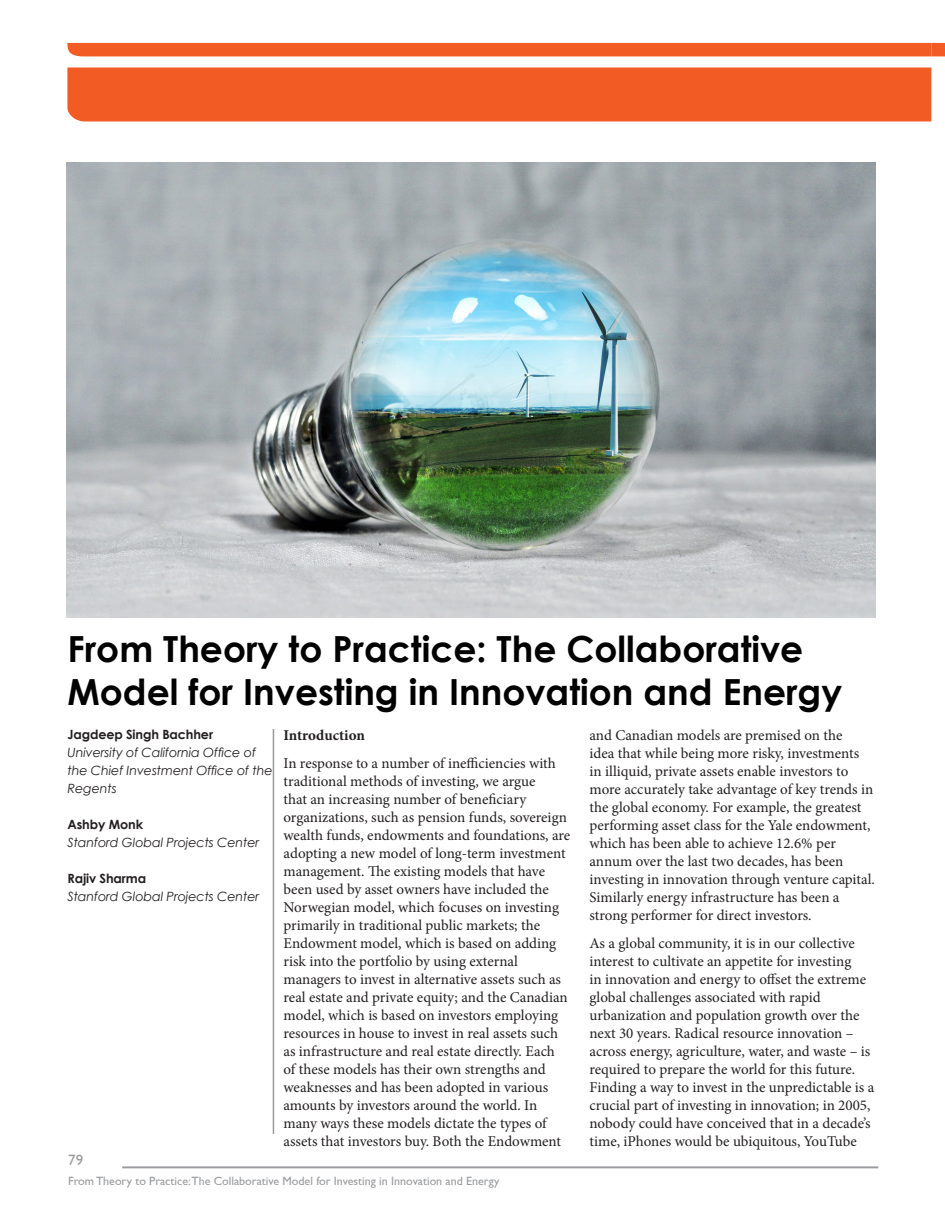
<style>
.page{position:relative;width:945px;height:1215px;background:#fff}
.page>*{position:absolute;margin:0;border:0;box-sizing:border-box;transform-origin:0 0}
.t1{font:700 36px/43.2px "Century Gothic";color:#000}
.t2{font:15px/18px "Minion Pro";color:#231f20}
.t3{font:700 15px "Minion Pro";letter-spacing:-.005em;color:#231f20}
.t4{font:15px "Gill Sans";color:#989a9d}
.t5{font:italic 12.75px/18px "Century Gothic";letter-spacing:-.01em;color:#231f20}
.t6{font:700 12.75px "Century Gothic";letter-spacing:-.01em;color:#231f20}
.t7{font:12px "Gill Sans";color:#989a9d}
</style>
<div class="page">
<div style="left:67px;top:43px;width:878px;height:13px;background:#f25b23"></div>
<div style="left:67px;top:68px;width:864px;height:54px;background:#f25b23"></div>
<hr style="left:122px;top:1166px;width:756px;height:2px;background:#989a9d">
<hr style="left:273px;top:729px;width:1px;height:405px;background:#989a9d">
<img style="left:67px;top:162px;width:808px;height:456px">
<h1 class="t1" style="left:68px;top:626px;width:776px">From Theory to Practice: The Collaborative<br>Model for Investing in Innovation and Energy</h1>
<p class="t6" style="left:68px;top:724px;width:147px">Jagdeep Singh Bachher</p>
<p class="t5" style="left:68px;top:743px;width:207px">University of California Office of the Chief Investment Office of the<br>Regents</p>
<p class="t6" style="left:68px;top:814px;width:77px">Ashby Monk</p>
<p class="t5" style="left:68px;top:833px;width:193px">Stanford Global Projects Center</p>
<p class="t6" style="left:68px;top:868px;width:80px">Rajiv Sharma</p>
<p class="t5" style="left:68px;top:887px;width:193px">Stanford Global Projects Center</p>
<p class="t2" style="left:590px;top:726px;width:287px">and Canadian models are premised on the<br>idea that while being more risky, investments in illiquid, private assets enable investors to more accurately take advantage of key trends in the global economy. For example, the greatest performing asset class for the Yale endowment, which has been able to achieve 12.6% per annum over the last two decades, has been investing in innovation through venture capital.<br>Similarly energy infrastructure has been a strong performer for direct investors.</p>
<p class="t2" style="left:590px;top:934px;width:286px">As a global community, it is in our collective interest to cultivate an appetite for investing<br>in innovation and energy to offset the extreme global challenges associated with rapid urbanization and population growth over the next 30 years. Radical resource innovation – across energy, agriculture, water, and waste – is required to prepare the world for this future.<br>Finding a way to invest in the unpredictable is a crucial part of investing in innovation; in 2005, nobody could have conceived that in a decade’s time, iPhones would be ubiquitous, YouTube</p>
<p class="t3" style="left:284px;top:725px;width:83px">Introduction</p>
<p class="t2" style="left:284px;top:754px;width:288px">In response to a number of inefficiencies with traditional methods of investing, we argue<br>that an increasing number of beneficiary organizations, such as pension funds, sovereign wealth funds, endowments and foundations, are adopting a new model of long-term investment management. The existing models that have been used by asset owners have included the Norwegian model, which focuses on investing primarily in traditional public markets; the Endowment model, which is based on adding risk into the portfolio by using external managers to invest in alternative assets such as real estate and private equity; and the Canadian model, which is based on investors employing resources in house to invest in real assets such as infrastructure and real estate directly. Each of these models has their own strengths and weaknesses and has been adopted in various amounts by investors around the world. In many ways these models dictate the types of assets that investors buy. Both the Endowment</p>
<p class="t4" style="left:68px;top:1151px;width:16px">79</p>
<p class="t7" style="left:68px;top:1174px;width:433px">From Theory to Practice:The Collaborative Model for Investing in Innovation and Energy</p>
</div>
